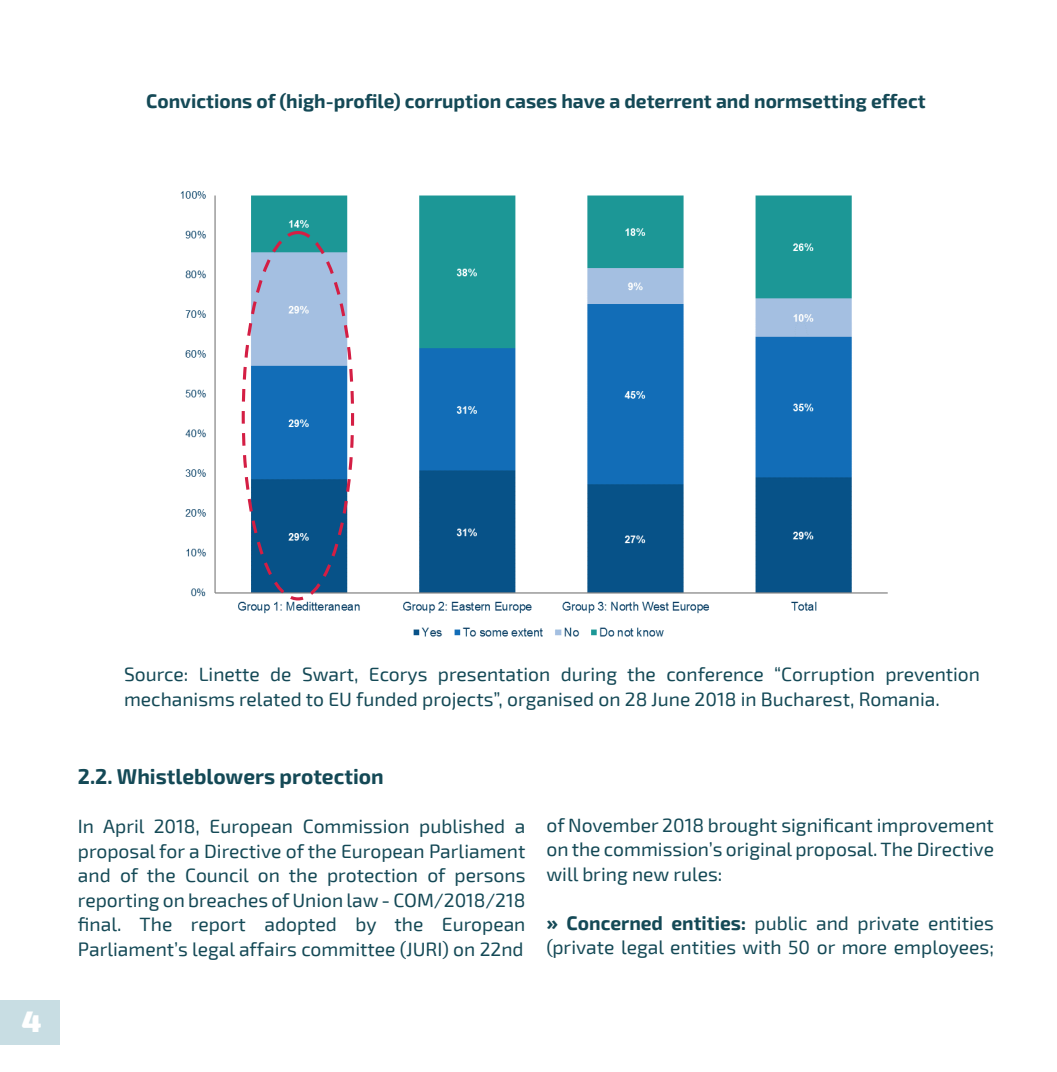
<style>
.page{position:relative;width:1057px;height:1072px;background:#fff}
.page>*{position:absolute;margin:0;border:0;box-sizing:border-box;transform-origin:0 0}
.t1{font:900 29.75px "Exo 2";color:#fff}
.t2{font:700 21px "Exo 2";color:#144956}
.t3{font:19.25px/24.5px "Exo 2";color:#144956;text-align:justify}
.t4{font:700 19.25px "Exo 2";color:#144956}
.s1{font-family:"Open Sans";font-weight:700}
.s2{font-weight:700}
</style>
<div class="page">
<div style="left:0;top:999px;width:59px;height:45px;background:#c8dde3"></div>
<img style="left:180px;top:191px;width:708px;height:446px">
<div style="left:242px;top:231px;width:112px;height:369px;border:3px dashed #d41e44;border-radius:50%"></div>
<p class="t4" style="left:146px;top:89px;width:781px">Convictions of (high-profile) corruption cases have a deterrent and normsetting effect</p>
<h1 class="t1" style="left:22px;top:1003px;width:21px">4</h1>
<p class="t3" style="left:124px;top:662px;width:857px">Source: Linette de Swart, Ecorys presentation during the conference “Corruption prevention mechanisms related to EU funded projects”, organised on 28 June 2018 in Bucharest, Romania.</p>
<p class="t2" style="left:78px;top:764px;width:307px">2.2. Whistleblowers protection</p>
<p class="t3" style="left:78px;top:814px;width:449px">In April 2018, European Commission published a proposal for a Directive of the European Parliament and of the Council on the protection of persons reporting on breaches of Union law - COM/2018/218 final. The report adopted by the European Parliament’s legal affairs committee (JURI) on 22nd</p>
<p class="t3" style="left:546px;top:813px;width:449px">of November 2018 brought significant improvement on the commission’s original proposal. The Directive will bring new rules:</p>
<p class="t3" style="left:546px;top:911px;width:449px"><span class="s1">»</span> <span class="s2">Concerned entities:</span> public and private entities (private legal entities with 50 or more employees;</p>
</div>
